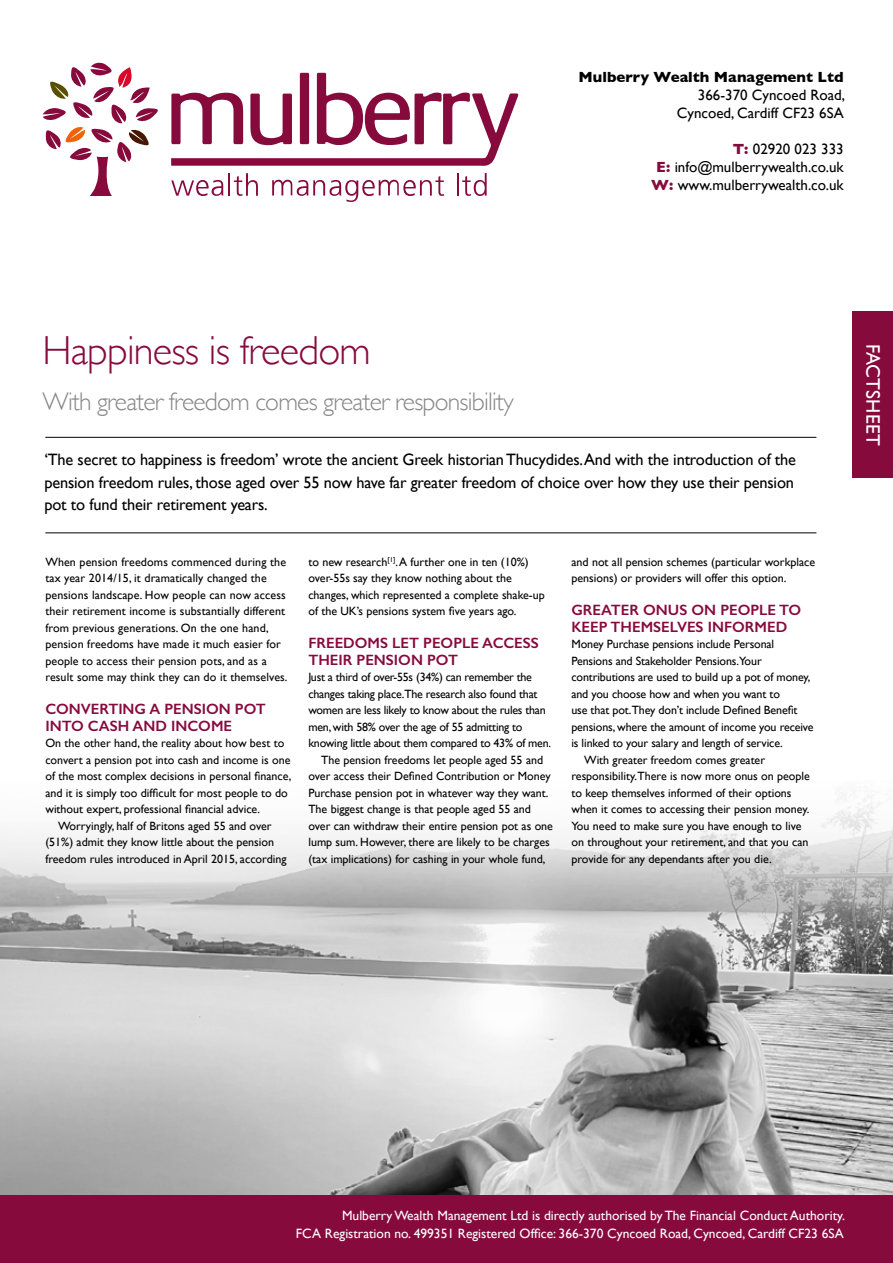
<style>
.page{position:relative;width:893px;height:1263px;background:#fff}
.page>*{position:absolute;margin:0;border:0;box-sizing:border-box;transform-origin:0 0}
.t1{font:300 40.5px "Gill Sans";letter-spacing:-.02em;color:#870a3d}
.t2{font:300 25.5px "Gill Sans";letter-spacing:-.03em;color:#878787}
.t3{font:19.5px "Gill Sans";letter-spacing:.01em;color:#fff}
.t4{font:16.5px/22.5px "Gill Sans";letter-spacing:-.01em;color:#000}
.t5{font:600 15px/16.5px "Gill Sans";color:#870a3d}
.t6{font:15px/18px "Gill Sans";color:#000;text-align:right}
.t7{font:700 15px "Gill Sans";color:#000}
.t8{font:13.5px/18px "Gill Sans";color:#fff;text-align:right}
.t9{font:12px/16.5px "Gill Sans";color:#000}
.t10{font:12px "Gill Sans";letter-spacing:-.02em;color:#000}
.s1{font-weight:700;color:#870a3d}
</style>
<div class="page">
<img style="left:0;top:794px;width:893px;height:469px">
<hr style="left:45px;top:532px;width:771px;height:1px;background:#000">
<hr style="left:45px;top:437px;width:771px;height:1px;background:#000">
<div style="left:852px;top:311px;width:41px;height:166px;background:#870a3d"></div>
<div style="left:1px;top:1195px;width:892px;height:68px;background:#870a3d"></div>
<svg style="left:171px;top:73px;width:347px;height:93px"></svg>
<svg style="left:171px;top:180px;width:52px;height:16px"></svg>
<hr style="left:228px;top:173px;width:2px;height:23px;background:#870a3d">
<svg style="left:234px;top:173px;width:24px;height:23px"></svg>
<svg style="left:272px;top:176px;width:172px;height:26px"></svg>
<hr style="left:457px;top:173px;width:2px;height:23px;background:#870a3d">
<svg style="left:462px;top:173px;width:25px;height:23px"></svg>
<svg style="left:43px;top:62px;width:115px;height:134px"></svg>
<p class="t7" style="left:578px;top:68px;width:267px">Mulberry Wealth Management Ltd</p>
<p class="t6" style="left:677px;top:86px;width:170px">366-370 Cyncoed Road,<br>Cyncoed, Cardiff CF23 6SA</p>
<p class="t6" style="left:651px;top:140px;width:194px"><span class="s1">T:</span> 02920 023 333<br><span class="s1">E:</span> info@mulberrywealth.co.uk<br><span class="s1">W:</span> www.mulberrywealth.co.uk</p>
<h1 class="t1" style="left:43px;top:328px;width:330px">Happiness is freedom</h1>
<h2 class="t2" style="left:43px;top:387px;width:473px">With greater freedom comes greater responsibility</h2>
<p class="t4" style="left:44px;top:448px;width:753px">‘The secret to happiness is freedom’ wrote the ancient Greek historian Thucydides.And with the introduction of the pension freedom rules, those aged over 55 now have far greater freedom of choice over how they use their pension pot to fund their retirement years.</p>
<p class="t9" style="left:45px;top:553px;width:244px">When pension freedoms commenced during the tax year 2014/15, it dramatically changed the pensions landscape. How people can now access their retirement income is substantially different from previous generations. On the one hand, pension freedoms have made it much easier for people to access their pension pots, and as a result some may think they can do it themselves.</p>
<p class="t5" style="left:45px;top:701px;width:222px">CONVERTING A PENSION POT<br>INTO CASH AND INCOME</p>
<p class="t9" style="left:45px;top:735px;width:240px">On the other hand, the reality about how best to</p>
<p class="t9" style="left:45px;top:751px;width:247px">convert a pension pot into cash and income is one</p>
<p class="t9" style="left:45px;top:768px;width:248px">of the most complex decisions in personal finance,</p>
<p class="t9" style="left:45px;top:784px;width:244px">and it is simply too difficult for most people to do</p>
<p class="t9" style="left:45px;top:801px;width:216px">without expert, professional financial advice.</p>
<p class="t9" style="left:58px;top:817px;width:215px">Worryingly, half of Britons aged 55 and over</p>
<p class="t9" style="left:45px;top:834px;width:230px">(51%) admit they know little about the pension</p>
<p class="t9" style="left:45px;top:850px;width:243px">freedom rules introduced in April 2015, according</p>
<p class="t9" style="left:308px;top:553px;width:238px">to new research<sup>[1]</sup>. A further one in ten (10%) over-55s say they know nothing about the changes, which represented a complete shake-up of the UK’s pensions system five years ago.</p>
<p class="t5" style="left:308px;top:635px;width:232px">FREEDOMS LET PEOPLE ACCESS<br>THEIR PENSION POT</p>
<p class="t10" style="left:308px;top:670px;width:225px">Just a third of over-55s (34%) can remember the</p>
<p class="t10" style="left:308px;top:686px;width:231px">changes taking place.The research also found that</p>
<p class="t10" style="left:308px;top:703px;width:239px">women are less likely to know about the rules than</p>
<p class="t10" style="left:308px;top:719px;width:216px">men, with 58% over the age of 55 admitting to</p>
<p class="t10" style="left:308px;top:736px;width:244px">knowing little about them compared to 43% of men.</p>
<p class="t9" style="left:321px;top:751px;width:224px">The pension freedoms let people aged 55 and</p>
<p class="t9" style="left:308px;top:768px;width:244px">over access their Defined Contribution or Money</p>
<p class="t9" style="left:308px;top:784px;width:242px">Purchase pension pot in whatever way they want.</p>
<p class="t9" style="left:308px;top:801px;width:224px">The biggest change is that people aged 55 and</p>
<p class="t9" style="left:308px;top:817px;width:246px">over can withdraw their entire pension pot as one</p>
<p class="t9" style="left:308px;top:834px;width:243px">lump sum. However, there are likely to be charges</p>
<p class="t9" style="left:308px;top:850px;width:239px">(tax implications) for cashing in your whole fund,</p>
<p class="t9" style="left:571px;top:553px;width:245px">and not all pension schemes (particular workplace pensions) or providers will offer this option.</p>
<p class="t5" style="left:571px;top:602px;width:231px">GREATER ONUS ON PEOPLE TO<br>KEEP THEMSELVES INFORMED</p>
<p class="t9" style="left:571px;top:636px;width:204px">Money Purchase pensions include Personal</p>
<p class="t9" style="left:571px;top:652px;width:192px">Pensions and Stakeholder Pensions.Your</p>
<p class="t9" style="left:571px;top:669px;width:240px">contributions are used to build up a pot of money,</p>
<p class="t9" style="left:571px;top:685px;width:210px">and you choose how and when you want to</p>
<p class="t9" style="left:571px;top:702px;width:228px">use that pot.They don’t include Defined Benefit</p>
<p class="t9" style="left:571px;top:718px;width:244px">pensions, where the amount of income you receive</p>
<p class="t9" style="left:571px;top:735px;width:213px">is linked to your salary and length of service.</p>
<p class="t9" style="left:584px;top:751px;width:182px">With greater freedom comes greater</p>
<p class="t9" style="left:571px;top:768px;width:240px">responsibility.There is now more onus on people</p>
<p class="t9" style="left:571px;top:784px;width:222px">to keep themselves informed of their options</p>
<p class="t9" style="left:571px;top:801px;width:239px">when it comes to accessing their pension money.</p>
<p class="t9" style="left:571px;top:817px;width:232px">You need to make sure you have enough to live</p>
<p class="t9" style="left:571px;top:834px;width:239px">on throughout your retirement, and that you can</p>
<p class="t9" style="left:571px;top:850px;width:202px">provide for any dependants after you die.</p>
<h3 class="t3" style="left:884px;top:343px;width:104px;rotate:90deg">FACTSHEET</h3>
<p class="t8" style="left:296px;top:1206px;width:551px">Mulberry Wealth Management Ltd is directly authorised by The Financial Conduct Authority.<br>FCA Registration no. 499351 Registered Office: 366-370 Cyncoed Road, Cyncoed, Cardiff CF23 6SA</p>
</div>
